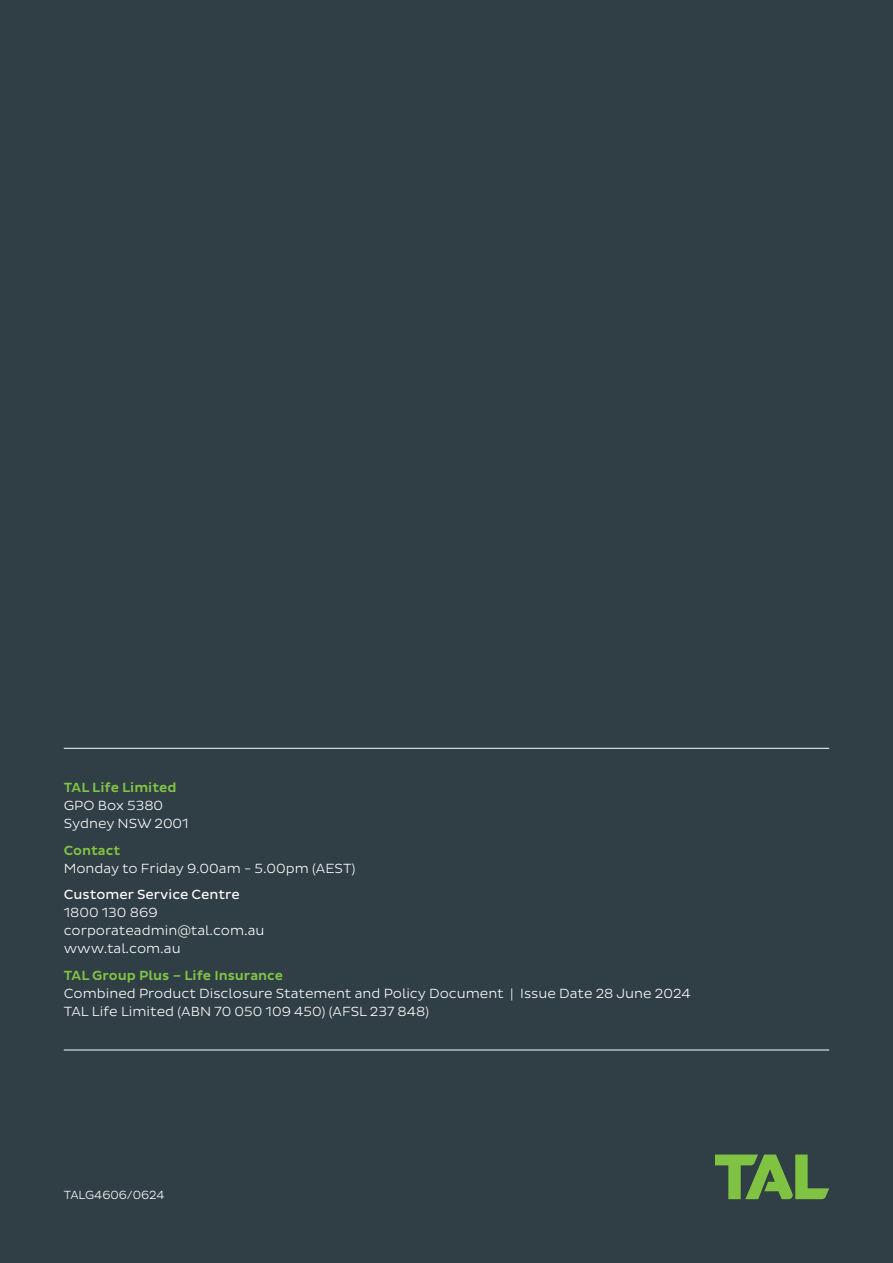
<style>
.page{position:relative;width:893px;height:1263px;background:#303e46}
.page>*{position:absolute;margin:0;border:0;box-sizing:border-box;transform-origin:0 0}
.t1{font:300 13.5px/18px "Pluto Sans";color:#fff}
.t2{font:500 13.5px "Pluto Sans";color:#80c343}
.t3{font:13.5px "Pluto Sans";color:#fff}
.t4{font:300 12px "Pluto Sans";letter-spacing:-.005em;color:#fff}
</style>
<div class="page">
<svg style="left:715px;top:1154px;width:114px;height:45px"></svg>
<hr style="left:64px;top:748px;width:765px;height:1px;background:#fff">
<hr style="left:64px;top:1049px;width:765px;height:1px;background:#fff">
<p class="t2" style="left:64px;top:780px;width:114px">TAL Life Limited</p>
<p class="t1" style="left:64px;top:797px;width:126px">GPO Box 5380<br>Sydney NSW 2001</p>
<p class="t2" style="left:64px;top:843px;width:58px">Contact</p>
<p class="t1" style="left:64px;top:859px;width:293px">Monday to Friday 9.00am - 5.00pm (AEST)</p>
<p class="t3" style="left:64px;top:887px;width:177px">Customer Service Centre</p>
<p class="t1" style="left:64px;top:904px;width:202px">1800 130 869 corporateadmin@tal.com.au www.tal.com.au</p>
<p class="t2" style="left:64px;top:968px;width:221px">TAL Group Plus – Life Insurance</p>
<p class="t1" style="left:64px;top:984px;width:629px">Combined Product Disclosure Statement and Policy Document | Issue Date 28 June 2024<br>TAL Life Limited (ABN 70 050 109 450) (AFSL 237 848)</p>
<p class="t4" style="left:64px;top:1188px;width:102px">TALG4606/0624</p>
</div>
